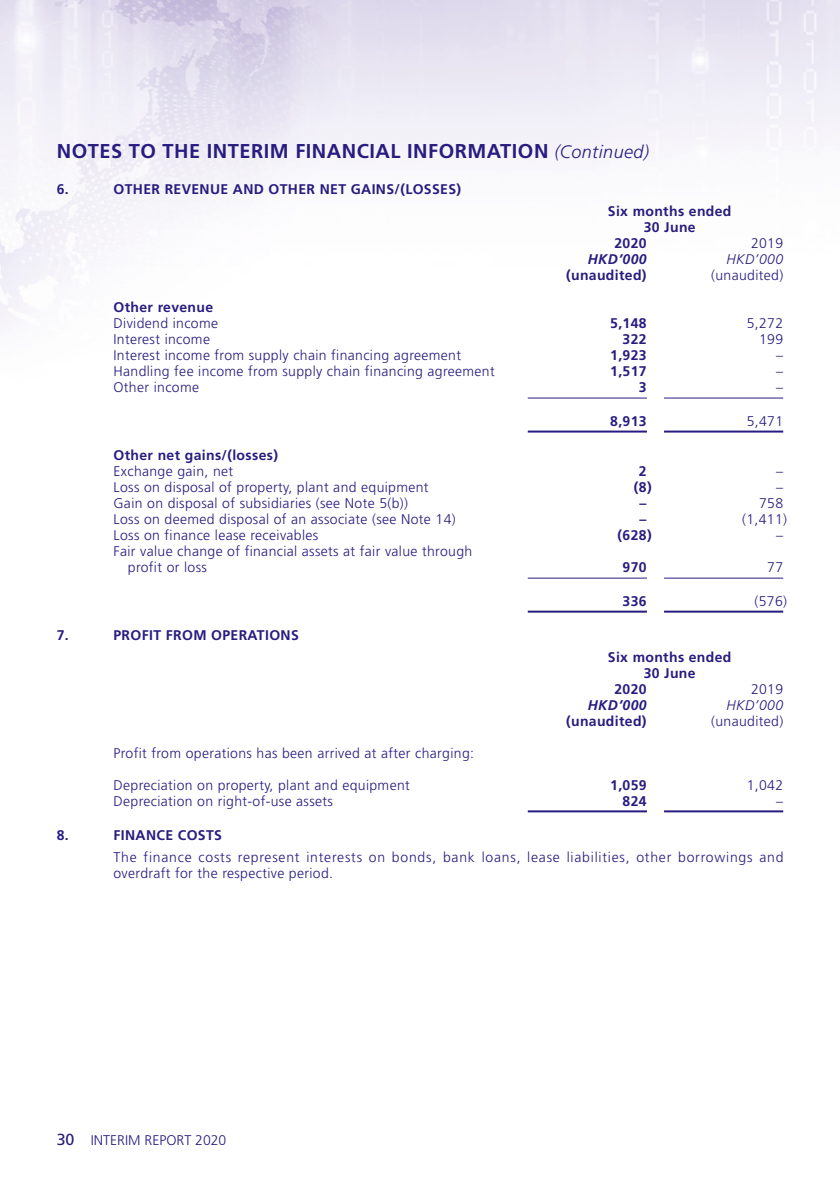
<style>
.page{position:relative;width:840px;height:1191px;background:#fff}
.page>*{position:absolute;margin:0;border:0;box-sizing:border-box;transform-origin:0 0}
.t1{font:700 20px "Frutiger LT Std";letter-spacing:.025em;color:#281c80}
.t2{font:300 14px/16px "Frutiger LT Std";letter-spacing:.025em;color:#281c80}
.t3{font:700 14px "Frutiger LT Std";letter-spacing:.025em;color:#281c80}
.t4{font:300 14px/16px "Frutiger LT Std";letter-spacing:.055em;color:#281c80}
.t5{font:300 14px "Frutiger LT Std";color:#281c80}
.t6{font:italic 700 14px "Frutiger LT Std";letter-spacing:.025em;color:#281c80}
.t7{font:italic 300 14px "Frutiger LT Std";letter-spacing:.025em;color:#281c80}
.s1{font-weight:300;font-style:italic;font-size:18px}
.s2{font-weight:400;font-size:16px}
</style>
<div class="page">
<img style="left:416px;top:0;width:422px;height:433px">
<img style="left:0;top:0;width:416px;height:324px">
<hr style="left:527px;top:397px;width:119px;height:1px;background:#281c80">
<hr style="left:663px;top:397px;width:119px;height:1px;background:#281c80">
<hr style="left:527px;top:430px;width:119px;height:2px;background:#281c80">
<hr style="left:663px;top:430px;width:119px;height:2px;background:#281c80">
<hr style="left:527px;top:577px;width:119px;height:1px;background:#281c80">
<hr style="left:663px;top:577px;width:119px;height:1px;background:#281c80">
<hr style="left:527px;top:610px;width:119px;height:2px;background:#281c80">
<hr style="left:663px;top:610px;width:119px;height:2px;background:#281c80">
<hr style="left:527px;top:810px;width:119px;height:2px;background:#281c80">
<hr style="left:663px;top:810px;width:119px;height:2px;background:#281c80">
<h1 class="t1" style="left:57px;top:140px;width:593px">NOTES TO THE INTERIM FINANCIAL INFORMATION <span class="s1">(Continued)</span></h1>
<p class="t3" style="left:57px;top:181px;width:14px">6.</p>
<p class="t3" style="left:113px;top:181px;width:349px">OTHER REVENUE AND OTHER NET GAINS/(LOSSES)</p>
<p class="t3" style="left:607px;top:203px;width:125px">Six months ended</p>
<p class="t3" style="left:643px;top:219px;width:53px">30 June</p>
<p class="t3" style="left:614px;top:235px;width:34px">2020</p>
<p class="t2" style="left:750px;top:235px;width:34px">2019</p>
<p class="t6" style="left:587px;top:251px;width:60px">HKD’000</p>
<p class="t7" style="left:726px;top:251px;width:58px">HKD’000</p>
<p class="t3" style="left:565px;top:267px;width:82px">(unaudited)</p>
<p class="t2" style="left:710px;top:267px;width:73px">(unaudited)</p>
<p class="t3" style="left:113px;top:299px;width:101px">Other revenue</p>
<p class="t2" style="left:113px;top:315px;width:106px">Dividend income</p>
<p class="t3" style="left:610px;top:315px;width:38px">5,148</p>
<p class="t2" style="left:746px;top:315px;width:38px">5,272</p>
<p class="t2" style="left:113px;top:331px;width:98px">Interest income</p>
<p class="t3" style="left:622px;top:331px;width:26px">322</p>
<p class="t2" style="left:758px;top:331px;width:26px">199</p>
<p class="t2" style="left:113px;top:347px;width:349px">Interest income from supply chain financing agreement</p>
<p class="t3" style="left:610px;top:347px;width:38px">1,923</p>
<p class="t2" style="left:775px;top:347px;width:8px">–</p>
<p class="t2" style="left:113px;top:363px;width:382px">Handling fee income from supply chain financing agreement</p>
<p class="t3" style="left:610px;top:363px;width:38px">1,517</p>
<p class="t2" style="left:775px;top:363px;width:8px">–</p>
<p class="t2" style="left:113px;top:379px;width:87px">Other income</p>
<p class="t3" style="left:638px;top:379px;width:9px">3</p>
<p class="t2" style="left:775px;top:379px;width:8px">–</p>
<p class="t3" style="left:610px;top:413px;width:38px">8,913</p>
<p class="t2" style="left:746px;top:413px;width:38px">5,471</p>
<p class="t3" style="left:113px;top:447px;width:166px">Other net gains/(losses)</p>
<p class="t2" style="left:113px;top:463px;width:121px">Exchange gain, net</p>
<p class="t3" style="left:638px;top:463px;width:9px">2</p>
<p class="t2" style="left:775px;top:463px;width:8px">–</p>
<p class="t2" style="left:113px;top:479px;width:316px">Loss on disposal of property, plant and equipment</p>
<p class="t3" style="left:633px;top:479px;width:19px">(8)</p>
<p class="t2" style="left:775px;top:479px;width:8px">–</p>
<p class="t2" style="left:113px;top:495px;width:296px">Gain on disposal of subsidiaries (see Note 5(b))</p>
<p class="t3" style="left:639px;top:495px;width:8px">–</p>
<p class="t2" style="left:758px;top:495px;width:26px">758</p>
<p class="t2" style="left:113px;top:511px;width:343px">Loss on deemed disposal of an associate (see Note 14)</p>
<p class="t3" style="left:639px;top:511px;width:8px">–</p>
<p class="t2" style="left:741px;top:511px;width:46px">(1,411)</p>
<p class="t2" style="left:113px;top:527px;width:206px">Loss on finance lease receivables</p>
<p class="t3" style="left:617px;top:527px;width:36px">(628)</p>
<p class="t2" style="left:775px;top:527px;width:8px">–</p>
<p class="t2" style="left:128px;top:543px;width:346px;text-indent:-14px">Fair value change of financial assets at fair value through profit or loss</p>
<p class="t3" style="left:622px;top:559px;width:26px">970</p>
<p class="t2" style="left:766px;top:559px;width:17px">77</p>
<p class="t3" style="left:622px;top:593px;width:26px">336</p>
<p class="t2" style="left:754px;top:593px;width:34px">(576)</p>
<p class="t3" style="left:57px;top:627px;width:14px">7.</p>
<p class="t3" style="left:113px;top:627px;width:187px">PROFIT FROM OPERATIONS</p>
<p class="t3" style="left:607px;top:649px;width:125px">Six months ended</p>
<p class="t3" style="left:643px;top:665px;width:53px">30 June</p>
<p class="t3" style="left:614px;top:681px;width:34px">2020</p>
<p class="t2" style="left:750px;top:681px;width:34px">2019</p>
<p class="t6" style="left:587px;top:697px;width:60px">HKD’000</p>
<p class="t7" style="left:726px;top:697px;width:58px">HKD’000</p>
<p class="t3" style="left:565px;top:713px;width:82px">(unaudited)</p>
<p class="t2" style="left:710px;top:713px;width:73px">(unaudited)</p>
<p class="t2" style="left:113px;top:745px;width:362px">Profit from operations has been arrived at after charging:</p>
<p class="t2" style="left:113px;top:777px;width:298px">Depreciation on property, plant and equipment</p>
<p class="t3" style="left:610px;top:777px;width:38px">1,059</p>
<p class="t2" style="left:746px;top:777px;width:38px">1,042</p>
<p class="t2" style="left:113px;top:793px;width:221px">Depreciation on right-of-use assets</p>
<p class="t3" style="left:622px;top:793px;width:26px">824</p>
<p class="t2" style="left:775px;top:793px;width:8px">–</p>
<p class="t3" style="left:57px;top:827px;width:14px">8.</p>
<p class="t3" style="left:113px;top:827px;width:110px">FINANCE COSTS</p>
<p class="t4" style="left:113px;top:849px;width:671px">The finance costs represent interests on bonds, bank loans, lease liabilities, other borrowings and overdraft for the respective period.</p>
<p class="t5" style="left:57px;top:1131px;width:171px"><span class="s2">30</span> INTERIM REPORT 2020</p>
</div>
